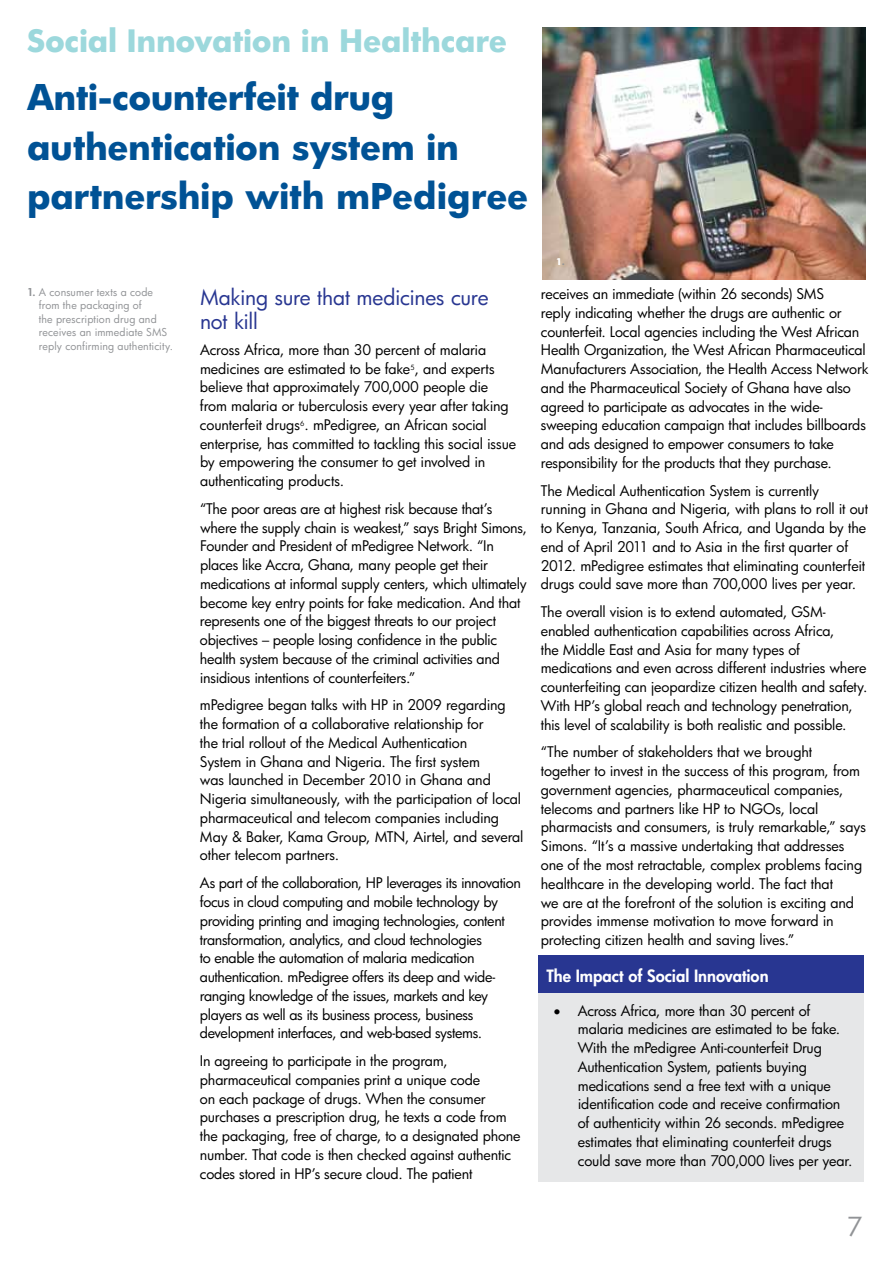
<style>
.page{position:relative;width:893px;height:1263px;background:#fff}
.page>*{position:absolute;margin:0;border:0;box-sizing:border-box;transform-origin:0 0}
.t1{font:700 34.5px/49.5px "HP Futura";letter-spacing:-.01em;color:#005295}
.t2{font:700 30px "HP Futura";letter-spacing:-.01em;color:#9cd8dc}
.t3{font:25.5px "HP Futura";color:#919396}
.t4{font:21px/24px "HP Futura";letter-spacing:-.015em;color:#283691}
.t5{font:800 16.5px "HP Futura";color:#fff}
.t6{font:14.25px/18.8px "HP Futura";letter-spacing:-.015em;color:#000}
.t7{font:10.65px/13.4px "HP Futura";letter-spacing:.01em;color:#919396}
.t8{font:700 9px "HP Futura";color:#fff}
.s1{font-weight:800}
.s2{color:#919396}
</style>
<div class="page">
<img style="left:543px;top:27px;width:323px;height:252px">
<div style="left:538px;top:995px;width:326px;height:187px;background:#e6e7e8"></div>
<div style="left:538px;top:955px;width:326px;height:40px;background:#283691"></div>
<div style="left:538px;top:993px;width:326px;height:8px;background:#e6e7e8"></div>
<h2 class="t2" style="left:27px;top:19px;width:481px">Social Innovation in Healthcare</h2>
<h1 class="t1" style="left:27px;top:72px;width:503px">Anti-counterfeit drug authentication system in partnership with mPedigree</h1>
<p class="t7" style="left:39px;top:285px;width:136px;text-indent:-12px"><span class="s1">1.</span> A consumer texts a code from the packaging of<br>the prescription drug and receives an immediate SMS reply confirming authenticity.</p>
<h3 class="t4" style="left:200px;top:284px;width:290px">Making sure that medicines cure not kill</h3>
<p class="t6" style="left:200px;top:340px;width:318px">Across Africa, more than 30 percent of malaria medicines are estimated to be fake<sup>5</sup>, and experts believe that approximately 700,000 people die from malaria or tuberculosis every year after taking counterfeit drugs<sup>6</sup>. mPedigree, an African social enterprise, has committed to tackling this social issue by empowering the consumer to get involved in authenticating products.</p>
<p class="t6" style="left:200px;top:499px;width:329px">“The poor areas are at highest risk because that’s where the supply chain is weakest,” says Bright Simons, Founder and President of mPedigree Network. “In places like Accra, Ghana, many people get their medications at informal supply centers, which ultimately become key entry points for fake medication. And that represents one of the biggest threats to our project objectives – people losing confidence in the public health system because of the criminal activities and insidious intentions of counterfeiters.”</p>
<p class="t6" style="left:200px;top:695px;width:325px">mPedigree began talks with HP in 2009 regarding the formation of a collaborative relationship for<br>the trial rollout of the Medical Authentication<br>System in Ghana and Nigeria. The first system<br>was launched in December 2010 in Ghana and Nigeria simultaneously, with the participation of local pharmaceutical and telecom companies including May &amp; Baker, Kama Group, MTN, Airtel, and several other telecom partners.</p>
<p class="t6" style="left:200px;top:873px;width:322px">As part of the collaboration, HP leverages its innovation focus in cloud computing and mobile technology by providing printing and imaging technologies, content transformation, analytics, and cloud technologies<br>to enable the automation of malaria medication authentication. mPedigree offers its deep and wide&shy;ranging knowledge of the issues, markets and key players as well as its business process, business development interfaces, and web-based systems.</p>
<p class="t6" style="left:200px;top:1051px;width:322px">In agreeing to participate in the program, pharmaceutical companies print a unique code<br>on each package of drugs. When the consumer purchases a prescription drug, he texts a code from the packaging, free of charge, to a designated phone number. That code is then checked against authentic codes stored in HP’s secure cloud. The patient</p>
<p class="t8" style="left:556px;top:256px;width:10px">1<span class="s2">.</span></p>
<p class="t6" style="left:541px;top:284px;width:329px">receives an immediate (within 26 seconds) SMS<br>reply indicating whether the drugs are authentic or counterfeit. Local agencies including the West African Health Organization, the West African Pharmaceutical Manufacturers Association, the Health Access Network and the Pharmaceutical Society of Ghana have also agreed to participate as advocates in the wide&shy;sweeping education campaign that includes billboards and ads designed to empower consumers to take responsibility for the products that they purchase.</p>
<p class="t6" style="left:541px;top:481px;width:329px">The Medical Authentication System is currently running in Ghana and Nigeria, with plans to roll it out to Kenya, Tanzania, South Africa, and Uganda by the end of April 2011 and to Asia in the first quarter of 2012. mPedigree estimates that eliminating counterfeit drugs could save more than 700,000 lives per year.</p>
<p class="t6" style="left:541px;top:602px;width:328px">The overall vision is to extend automated, GSM&shy;enabled authentication capabilities across Africa,<br>the Middle East and Asia for many types of medications and even across different industries where counterfeiting can jeopardize citizen health and safety.<br>With HP’s global reach and technology penetration, this level of scalability is both realistic and possible.</p>
<p class="t6" style="left:541px;top:742px;width:327px">“The number of stakeholders that we brought<br>together to invest in the success of this program, from government agencies, pharmaceutical companies, telecoms and partners like HP to NGOs, local pharmacists and consumers, is truly remarkable,” says Simons. “It’s a massive undertaking that addresses one of the most retractable, complex problems facing healthcare in the developing world. The fact that<br>we are at the forefront of the solution is exciting and provides immense motivation to move forward in protecting citizen health and saving lives.”</p>
<p class="t5" style="left:546px;top:965px;width:224px">The Impact of Social Innovation</p>
<p class="t6" style="left:578px;top:1001px;width:276px;text-indent:-24px">• Across Africa, more than 30 percent of malaria medicines are estimated to be fake.<br>With the mPedigree Anti-counterfeit Drug Authentication System, patients buying medications send a free text with a unique identification code and receive confirmation of authenticity within 26 seconds. mPedigree estimates that eliminating counterfeit drugs could save more than 700,000 lives per year.</p>
<h3 class="t3" style="left:847px;top:1209px;width:17px">7</h3>
</div>
